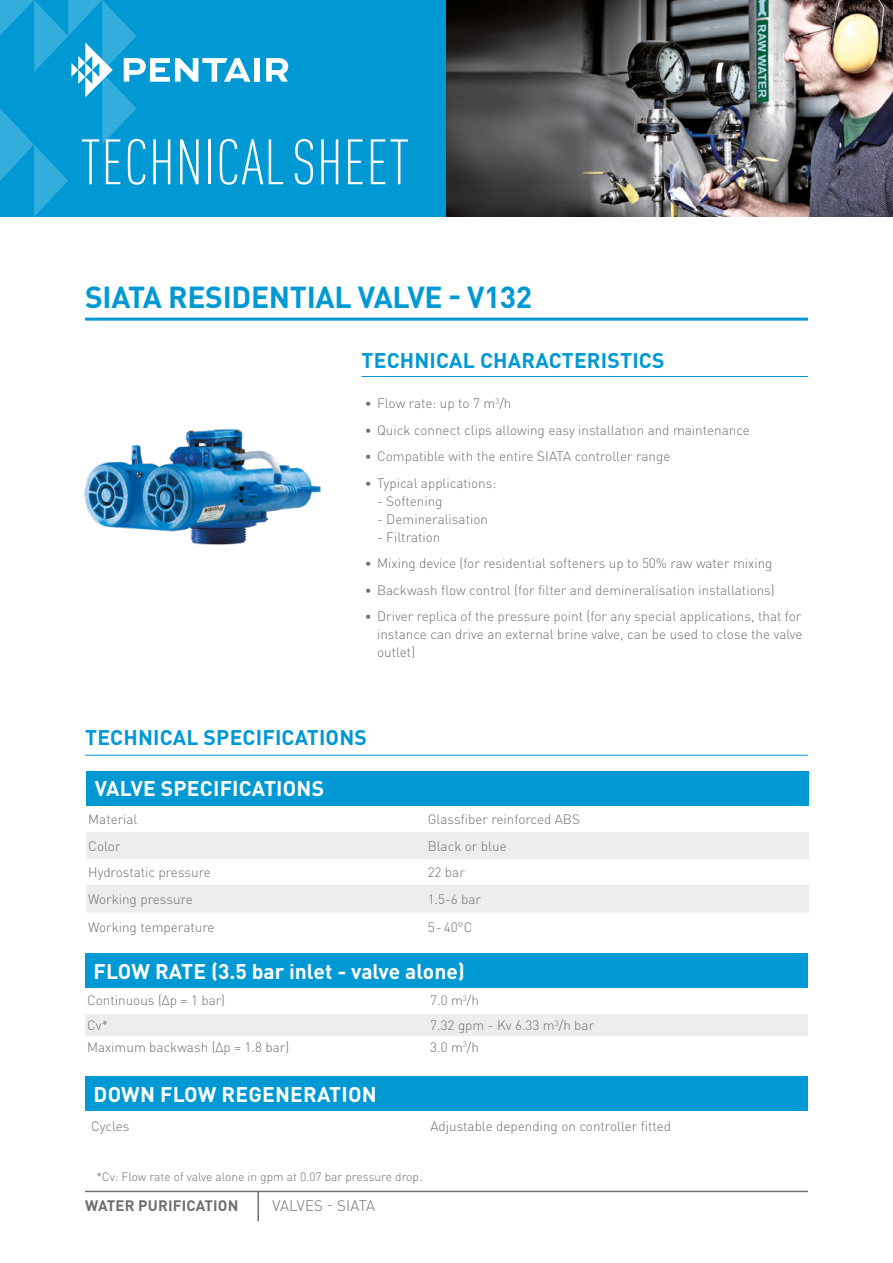
<style>
.page{position:relative;width:893px;height:1263px;background:#fff}
.page>*{position:absolute;margin:0;border:0;box-sizing:border-box;transform-origin:0 0}
.t1{font:300 condensed 63px "DIN Pro";letter-spacing:.01em;color:#fff}
.t2{font:700 30px "DIN Pro";letter-spacing:-.01em;color:#0099d4}
.t3{font:700 21px "DIN Pro";letter-spacing:.01em;color:#fff}
.t4{font:700 21px "DIN Pro";letter-spacing:.01em;color:#0099d4}
.t5{font:700 15px "DIN Pro";letter-spacing:.01em;color:#706f6f}
.t6{font:300 15px "DIN Pro";letter-spacing:.01em;color:#706f6f}
.t7{font:300 13.5px/18px "DIN Pro";color:#706f6f;text-align:justify}
.t8{font:300 12px "DIN Pro";color:#706f6f}
.s1{font-weight:700;font-size:12.75px}
</style>
<div class="page">
<hr style="left:85px;top:1191px;width:723px;height:1px;background:#706f6f">
<hr style="left:257px;top:1191px;width:2px;height:30px;background:#706f6f">
<hr style="left:85px;top:318px;width:723px;height:3px;background:#0099d4">
<hr style="left:361px;top:376px;width:447px;height:1px;background:#0099d4">
<img style="left:84px;top:429px;width:237px;height:116px">
<div style="left:85px;top:953px;width:723px;height:34px;background:#0099d4"></div>
<div style="left:85px;top:1076px;width:723px;height:34px;background:#0099d4"></div>
<div style="left:85px;top:1014px;width:723px;height:22px;background:#ededed"></div>
<hr style="left:85px;top:755px;width:723px;height:1px;background:#0099d4">
<div style="left:86px;top:772px;width:723px;height:34px;background:#0099d4"></div>
<div style="left:86px;top:832px;width:723px;height:80px;background:#ededed"></div>
<div style="left:426px;top:832px;width:383px;height:27px;background:#ededed"></div>
<svg style="left:86px;top:859px;width:723px;height:25px"></svg>
<div style="left:0;top:0;width:446px;height:217px;background:#0099d4"></div>
<img style="left:446px;top:0;width:447px;height:217px">
<svg style="left:0;top:0;width:251px;height:217px"></svg>
<div style="left:254px;top:58px;width:6px;height:24px;background:#fff"></div>
<svg style="left:266px;top:58px;width:22px;height:24px"></svg>
<h1 class="t1" style="left:80px;top:118px;width:330px">TECHNICAL SHEET</h1>
<h2 class="t2" style="left:85px;top:273px;width:448px">SIATA RESIDENTIAL VALVE - V132</h2>
<h3 class="t4" style="left:362px;top:343px;width:305px">TECHNICAL CHARACTERISTICS</h3>
<p class="t7" style="left:365px;top:393px;width:148px"><span class="s1">•</span> Flow rate: up to 7 m<sup>3</sup>/h</p>
<p class="t7" style="left:365px;top:420px;width:386px"><span class="s1">•</span> Quick connect clips allowing easy installation and maintenance</p>
<p class="t7" style="left:365px;top:446px;width:307px"><span class="s1">•</span> Compatible with the entire SIATA controller range</p>
<p class="t7" style="left:365px;top:473px;width:133px"><span class="s1">•</span> Typical applications:</p>
<p class="t7" style="left:377px;top:491px;width:67px">- Softening</p>
<p class="t7" style="left:377px;top:509px;width:112px">- Demineralisation</p>
<p class="t7" style="left:377px;top:527px;width:65px">- Filtration</p>
<p class="t7" style="left:365px;top:553px;width:409px"><span class="s1">•</span> Mixing device (for residential softeners up to 50% raw water mixing</p>
<p class="t7" style="left:365px;top:580px;width:411px"><span class="s1">•</span> Backwash flow control (for filter and demineralisation installations)</p>
<p class="t7" style="left:377px;top:606px;width:427px;text-indent:-12px"><span class="s1">•</span> Driver replica of the pressure point (for any special applications, that for instance can drive an external brine valve, can be used to close the valve outlet)</p>
<h3 class="t4" style="left:85px;top:720px;width:283px">TECHNICAL SPECIFICATIONS</h3>
<h3 class="t3" style="left:95px;top:771px;width:231px">VALVE SPECIFICATIONS</h3>
<p class="t7" style="left:88px;top:809px;width:51px">Material</p>
<p class="t7" style="left:428px;top:809px;width:154px">Glassfiber reinforced ABS</p>
<p class="t7" style="left:88px;top:836px;width:34px">Color</p>
<p class="t7" style="left:428px;top:836px;width:81px">Black or blue</p>
<p class="t7" style="left:88px;top:862px;width:124px">Hydrostatic pressure</p>
<p class="t7" style="left:428px;top:862px;width:39px">22 bar</p>
<p class="t7" style="left:88px;top:888px;width:106px">Working pressure</p>
<p class="t7" style="left:428px;top:888px;width:55px">1.5-6 bar</p>
<p class="t7" style="left:88px;top:916px;width:128px">Working temperature</p>
<p class="t7" style="left:428px;top:916px;width:46px">5-40°C</p>
<h3 class="t3" style="left:94px;top:954px;width:373px">FLOW RATE (3.5 bar inlet - valve alone)</h3>
<p class="t7" style="left:87px;top:990px;width:139px">Continuous (Δp = 1 bar)</p>
<p class="t7" style="left:430px;top:990px;width:50px">7.0 m<sup>3</sup>/h</p>
<p class="t7" style="left:87px;top:1015px;width:22px">Cv*</p>
<p class="t7" style="left:430px;top:1015px;width:165px">7.32 gpm - Kv 6.33 m<sup>3</sup>/h bar</p>
<p class="t7" style="left:87px;top:1037px;width:204px">Maximum backwash (Δp = 1.8 bar)</p>
<p class="t7" style="left:430px;top:1037px;width:50px">3.0 m<sup>3</sup>/h</p>
<h3 class="t3" style="left:94px;top:1076px;width:285px">DOWN FLOW REGENERATION</h3>
<p class="t7" style="left:91px;top:1115px;width:40px">Cycles</p>
<p class="t7" style="left:430px;top:1115px;width:242px">Adjustable depending on controller fitted</p>
<p class="t8" style="left:96px;top:1167px;width:327px">*Cv: Flow rate of valve alone in gpm at 0.07 bar pressure drop.</p>
<p class="t5" style="left:85px;top:1193px;width:155px">WATER PURIFICATION</p>
<p class="t6" style="left:272px;top:1194px;width:104px">VALVES - SIATA</p>
</div>
